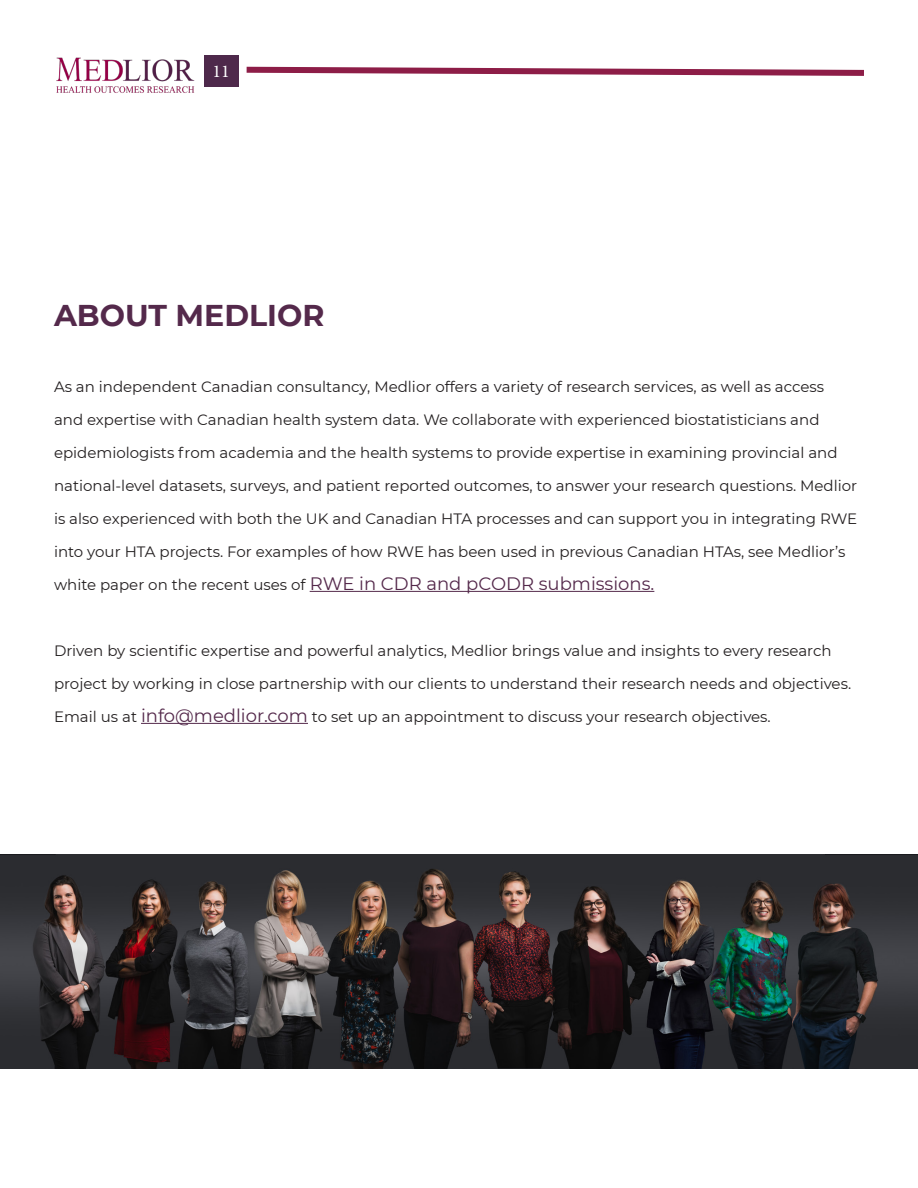
<style>
.page{position:relative;width:918px;height:1188px;background:#fff}
.page>*{position:absolute;margin:0;border:0;box-sizing:border-box;transform-origin:0 0}
.t1{font:700 30px "Montserrat";color:#54294b}
.t2{font:18px "Montserrat";color:#54294b}
.t3{font:18px "Minion Pro";color:#fff}
.t4{font:15px "Montserrat";color:#231f20}
.s1{font-size:15px;color:#231f20}
.s2{font-size:18px;color:#54294b}
</style>
<div class="page">
<svg style="left:246px;top:66px;width:618px;height:10px"></svg>
<img style="left:56px;top:57px;width:139px;height:36px">
<div style="left:204px;top:56px;width:34px;height:31px;background:#4e294b"></div>
<img style="left:0;top:855px;width:918px;height:214px">
<hr style="left:310px;top:591px;width:344px;height:1px;background:#54294b">
<hr style="left:141px;top:723px;width:167px;height:1px;background:#54294b">
<p class="t3" style="left:213px;top:59px;width:19px">11</p>
<p class="t1" style="left:54px;top:294px;width:272px">ABOUT MEDLIOR</p>
<p class="t4" style="left:54px;top:376px;width:772px">As an independent Canadian consultancy, Medlior offers a variety of research services, as well as access</p>
<p class="t4" style="left:54px;top:409px;width:767px">and expertise with Canadian health system data. We collaborate with experienced biostatisticians and</p>
<p class="t4" style="left:54px;top:442px;width:785px">epidemiologists from academia and the health systems to provide expertise in examining provincial and</p>
<p class="t4" style="left:54px;top:475px;width:805px">national-level datasets, surveys, and patient reported outcomes, to answer your research questions. Medlior</p>
<p class="t4" style="left:54px;top:508px;width:805px">is also experienced with both the UK and Canadian HTA processes and can support you in integrating RWE</p>
<p class="t4" style="left:54px;top:541px;width:793px">into your HTA projects. For examples of how RWE has been used in previous Canadian HTAs, see Medlior’s</p>
<p class="t2" style="left:54px;top:571px;width:602px"><span class="s1">white paper on the recent uses of</span> RWE in CDR and pCODR submissions.</p>
<p class="t4" style="left:54px;top:640px;width:779px">Driven by scientific expertise and powerful analytics, Medlior brings value and insights to every research</p>
<p class="t4" style="left:54px;top:673px;width:799px">project by working in close partnership with our clients to understand their research needs and objectives.</p>
<p class="t4" style="left:54px;top:706px;width:718px">Email us at <span class="s2">info@medlior.com</span> to set up an appointment to discuss your research objectives.</p>
</div>
